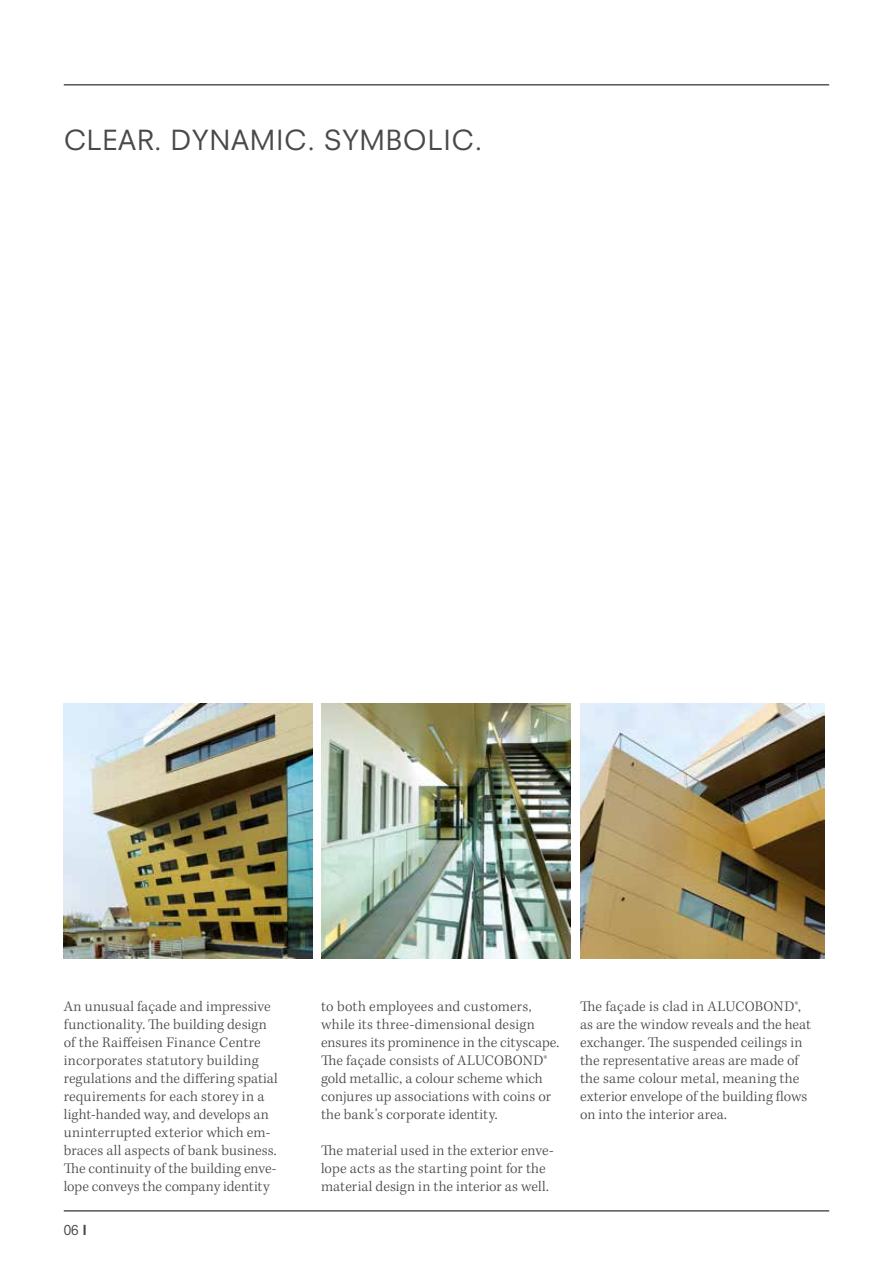
<style>
.page{position:relative;width:893px;height:1263px;background:#fff}
.page>*{position:absolute;margin:0;border:0;box-sizing:border-box;transform-origin:0 0}
.t1{font:27px "Neuzeit S";letter-spacing:.025em;color:#494948}
.t2{font:300 15px/18px "Kepler Std";letter-spacing:.01em;color:#494948}
.t3{font:13.5px "Neuzeit SLT Std";color:#494948}
.s1{font-weight:800}
</style>
<div class="page">
<hr style="left:64px;top:1210px;width:765px;height:1px;background:#000">
<img style="left:64px;top:704px;width:249px;height:255px">
<img style="left:321px;top:704px;width:249px;height:255px">
<img style="left:580px;top:704px;width:245px;height:255px">
<hr style="left:64px;top:85px;width:765px;height:1px;background:#000">
<h1 class="t1" style="left:64px;top:123px;width:420px">CLEAR. DYNAMIC. SYMBOLIC.</h1>
<p class="t2" style="left:64px;top:998px;width:216px">An unusual façade and impressive functionality. The building design of the Raiffeisen Finance Centre incorporates statutory building regulations and the differing spatial requirements for each storey in a light-handed way, and develops an uninterrupted exterior which em&shy;braces all aspects of bank business.<br>The continuity of the building enve&shy;lope conveys the company identity</p>
<p class="t2" style="left:321px;top:998px;width:240px">to both employees and customers, while its three-dimensional design ensures its prominence in the cityscape.<br>The façade consists of ALUCOBOND® gold metallic, a colour scheme which conjures up associations with coins or the bank's corporate identity.</p>
<p class="t2" style="left:321px;top:1142px;width:234px">The material used in the exterior enve&shy;lope acts as the starting point for the material design in the interior as well.</p>
<p class="t3" style="left:64px;top:1222px;width:25px">06 <span class="s1">I</span></p>
<p class="t2" style="left:580px;top:998px;width:232px">The façade is clad in ALUCOBOND®, as are the window reveals and the heat exchanger. The suspended ceilings in the representative areas are made of the same colour metal, meaning the exterior envelope of the building flows on into the interior area.</p>
</div>
